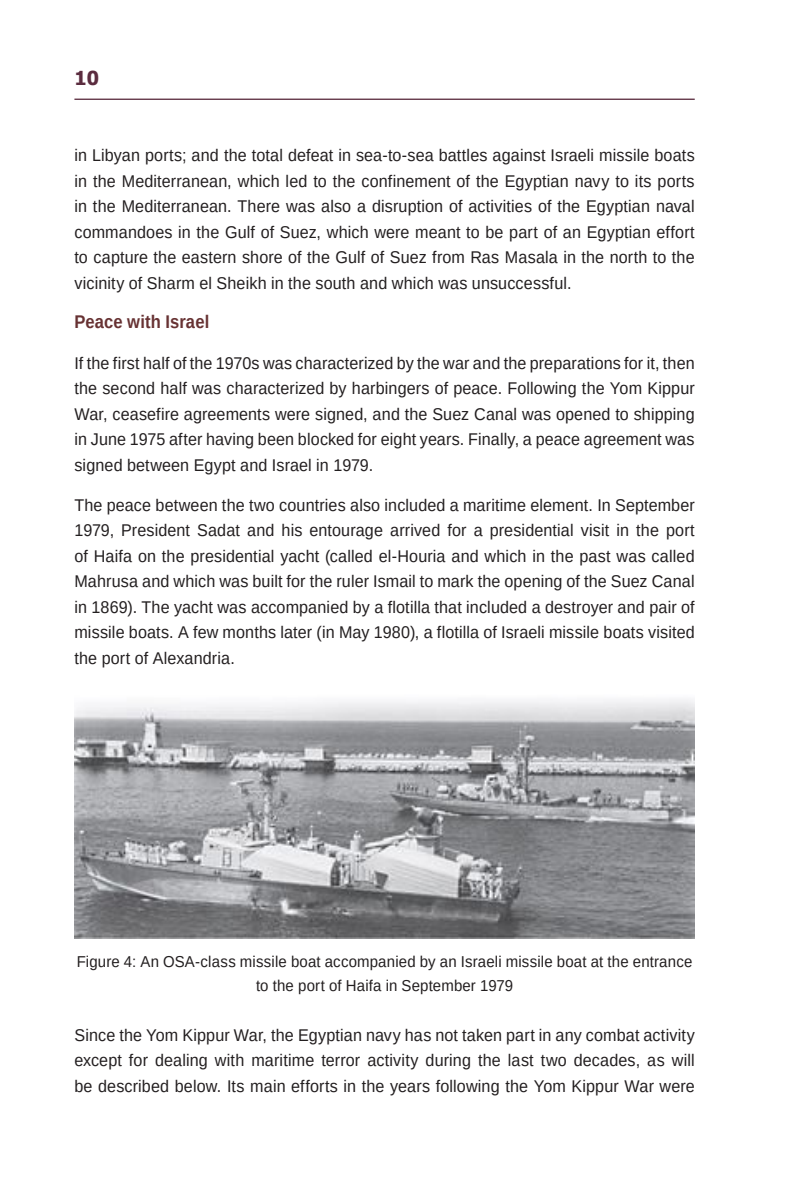
<style>
.page{position:relative;width:794px;height:1191px;background:#fff}
.page>*{position:absolute;margin:0;border:0;box-sizing:border-box;transform-origin:0 0}
.t1{font:700 19.25px "Tahoma";color:#5b2c3f}
.כותרת_3{font:700 18.38px "Arimo";letter-spacing:.01em;color:#673233;scale:.9 1}
.t2{font:16.97px/25.6px "Arimo";letter-spacing:.01em;color:#231f20;text-align:justify;scale:.95 1}
.איור{font:15.75px/23.8px "Arimo";letter-spacing:.01em;color:#231f20;text-align:center;scale:.95 1}
</style>
<div class="page">
<hr style="left:74px;top:99px;width:620px;height:1px;background:#5b2c3f">
<img style="left:74px;top:699px;width:620px;height:239px">
<p class="t1" style="left:74px;top:65px;width:26px">10</p>
<p class="t2" style="left:74px;top:143px;width:654px">in Libyan ports; and the total defeat in sea-to-sea battles against Israeli missile boats in the Mediterranean, which led to the confinement of the Egyptian navy to its ports in the Mediterranean. There was also a disruption of activities of the Egyptian naval commandoes in the Gulf of Suez, which were meant to be part of an Egyptian effort to capture the eastern shore of the Gulf of Suez from Ras Masala in the north to the vicinity of Sharm el Sheikh in the south and which was unsuccessful.</p>
<p class="כותרת_3" style="left:74px;top:309px;width:151px">Peace with Israel</p>
<p class="t2" style="left:74px;top:350px;width:654px">If the first half of the 1970s was characterized by the war and the preparations for it, then the second half was characterized by harbingers of peace. Following the Yom Kippur War, ceasefire agreements were signed, and the Suez Canal was opened to shipping in June 1975 after having been blocked for eight years. Finally, a peace agreement was signed between Egypt and Israel in 1979.</p>
<p class="t2" style="left:74px;top:492px;width:654px">The peace between the two countries also included a maritime element. In September 1979, President Sadat and his entourage arrived for a presidential visit in the port of Haifa on the presidential yacht (called el-Houria and which in the past was called Mahrusa and which was built for the ruler Ismail to mark the opening of the Suez Canal in 1869). The yacht was accompanied by a flotilla that included a destroyer and pair of missile boats. A few months later (in May 1980), a flotilla of Israeli missile boats visited the port of Alexandria.</p>
<p class="איור" style="left:77px;top:949px;width:649px">Figure 4: An OSA-class missile boat accompanied by an Israeli missile boat at the entrance to the port of Haifa in September 1979</p>
<p class="t2" style="left:74px;top:1022px;width:654px">Since the Yom Kippur War, the Egyptian navy has not taken part in any combat activity except for dealing with maritime terror activity during the last two decades, as will be described below. Its main efforts in the years following the Yom Kippur War were</p>
</div>
